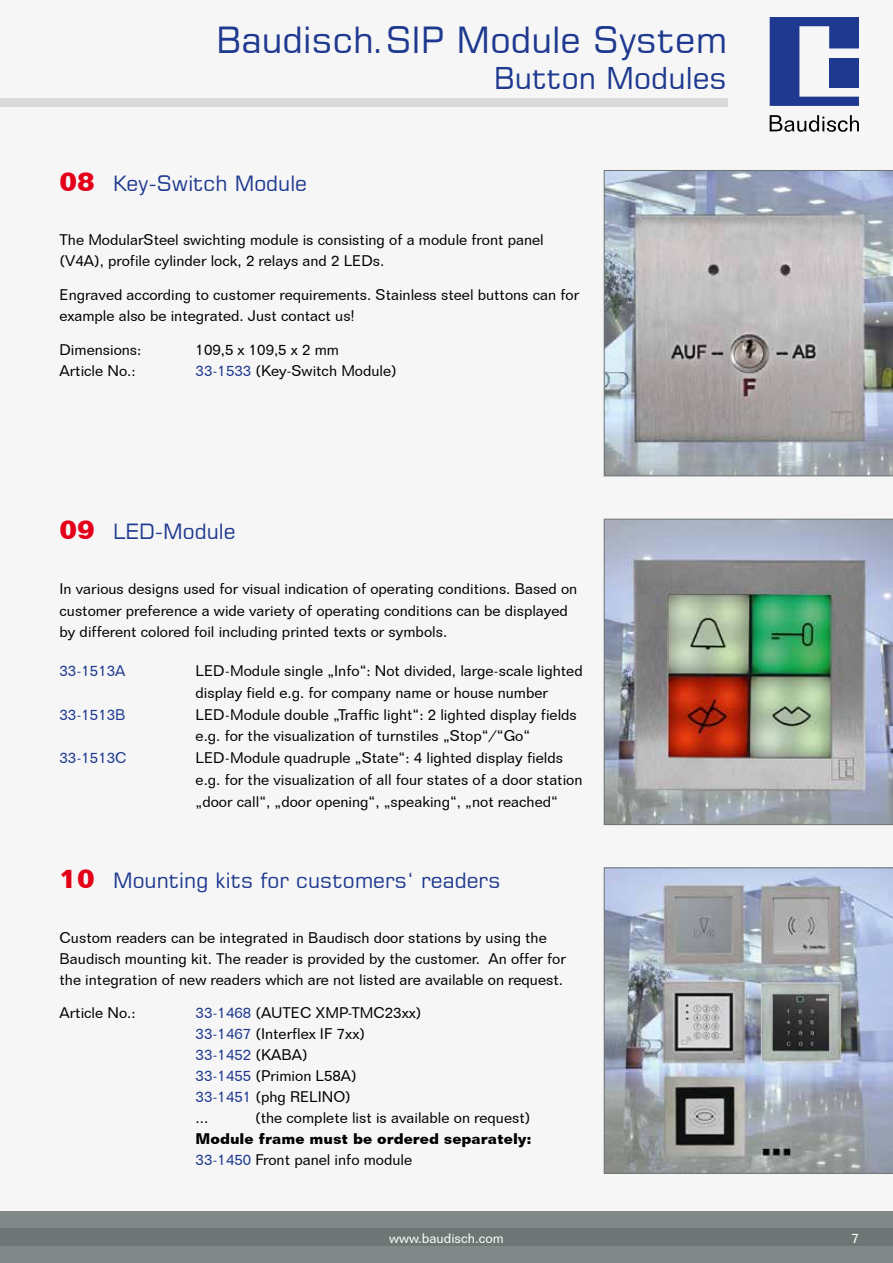
<style>
.page{position:relative;width:893px;height:1263px;background:#f6f6f6}
.page>*{position:absolute;margin:0;border:0;box-sizing:border-box;transform-origin:0 0}
.t1{font:36px "Square 721 BT";color:#1e398f}
.t2{font:30px "Square 721 BT";color:#1e398f}
.t3{font:21px "Square 721 BT";color:#1e398f}
.t4{font:15px/21px "Folio BT";color:#000}
.t5{font:700 15px/21px "Folio BT";color:#000}
.t6{font:15px "Folio BT";color:#1e398f}
.t7{font:13.5px "Folio BT";color:#fff}
.s1{font-family:"Folio BT";font-weight:700;font-size:27px;color:#e30018}
.s2{color:#1e398f}
.s3{font-weight:400;color:#1e398f}
.s4{font-weight:400}
</style>
<div class="page">
<div style="left:0;top:1212px;width:893px;height:51px;background:#808888"></div>
<div style="left:0;top:1229px;width:893px;height:17px;background:#6d7675"></div>
<div style="left:0;top:98px;width:727px;height:8px;background:#dadada"></div>
<svg style="left:770px;top:17px;width:89px;height:89px"></svg>
<div style="left:829px;top:58px;width:30px;height:29px;background:#1e398f"></div>
<svg style="left:770px;top:115px;width:89px;height:17px"></svg>
<img style="left:604px;top:519px;width:289px;height:306px">
<svg style="left:604px;top:170px;width:289px;height:306px;background:#aaacb2"></svg>
<svg style="left:604px;top:867px;width:289px;height:307px;background:#9ca2ac"></svg>
<h1 class="t1" style="left:216px;top:18px;width:512px">Baudisch.SIP Module System</h1>
<h2 class="t2" style="left:494px;top:60px;width:235px">Button Modules</h2>
<h3 class="t3" style="left:60px;top:170px;width:249px"><span class="s1">08</span> Key-Switch Module</h3>
<p class="t4" style="left:60px;top:229px;width:486px">The ModularSteel swichting module is consisting of a module front panel (V4A), profile cylinder lock, 2 relays and 2 LEDs.</p>
<p class="t4" style="left:60px;top:284px;width:521px">Engraved according to customer requirements. Stainless steel buttons can for example also be integrated. Just contact us!</p>
<p class="t4" style="left:60px;top:339px;width:83px">Dimensions:</p>
<p class="t4" style="left:196px;top:339px;width:145px">109,5 x 109,5 x 2 mm</p>
<p class="t4" style="left:60px;top:360px;width:78px">Article No.:</p>
<p class="t4" style="left:196px;top:360px;width:203px"><span class="s2">33-1533</span> (Key-Switch Module)</p>
<h3 class="t3" style="left:60px;top:518px;width:178px"><span class="s1">09</span> LED-Module</h3>
<p class="t4" style="left:60px;top:578px;width:519px;line-height:21.8px">In various designs used for visual indication of operating conditions. Based on customer preference a wide variety of operating conditions can be displayed by different colored foil including printed texts or symbols.</p>
<p class="t6" style="left:60px;top:662px;width:67px">33-1513A</p>
<p class="t4" style="left:196px;top:660px;width:389px;line-height:21.8px">LED-Module single „Info“: Not divided, large-scale lighted display field e.g. for company name or house number</p>
<p class="t6" style="left:60px;top:705px;width:68px">33-1513B</p>
<p class="t4" style="left:196px;top:703px;width:383px;line-height:21.8px">LED-Module double „Traffic light“: 2 lighted display fields e.g. for the visualization of turnstiles „Stop“/“Go“</p>
<p class="t6" style="left:60px;top:749px;width:69px">33-1513C</p>
<p class="t4" style="left:196px;top:747px;width:388px;line-height:21.8px">LED-Module quadruple „State“: 4 lighted display fields e.g. for the visualization of all four states of a door station „door call“, „door opening“, „speaking“, „not reached“</p>
<h3 class="t3" style="left:60px;top:867px;width:443px"><span class="s1">10</span> Mounting kits for customers‘ readers</h3>
<p class="t4" style="left:60px;top:927px;width:508px">Custom readers can be integrated in Baudisch door stations by using the<br>Baudisch mounting kit. The reader is provided by the customer. An offer for the integration of new readers which are not listed are available on request.</p>
<p class="t4" style="left:60px;top:1002px;width:78px">Article No.:</p>
<p class="t4" style="left:196px;top:1002px;width:227px"><span class="s2">33-1468</span> (AUTEC XMP-TMC23xx)<br><span class="s2">33-1467</span> (Interflex IF 7xx)<br><span class="s2">33-1452</span> (KABA)<br><span class="s2">33-1455</span> (Primion L58A)<br><span class="s2">33-1451</span> (phg RELINO)<br>...</p>
<p class="t4" style="left:255px;top:1107px;width:277px">(the complete list is available on request)</p>
<p class="t5" style="left:196px;top:1128px;width:338px">Module frame must be ordered separately:<br><span class="s3">33-1450</span> <span class="s4">Front panel info module</span></p>
<p class="t7" style="left:389px;top:1229px;width:116px">www.baudisch.com</p>
<p class="t7" style="left:851px;top:1229px;width:9px">7</p>
</div>
